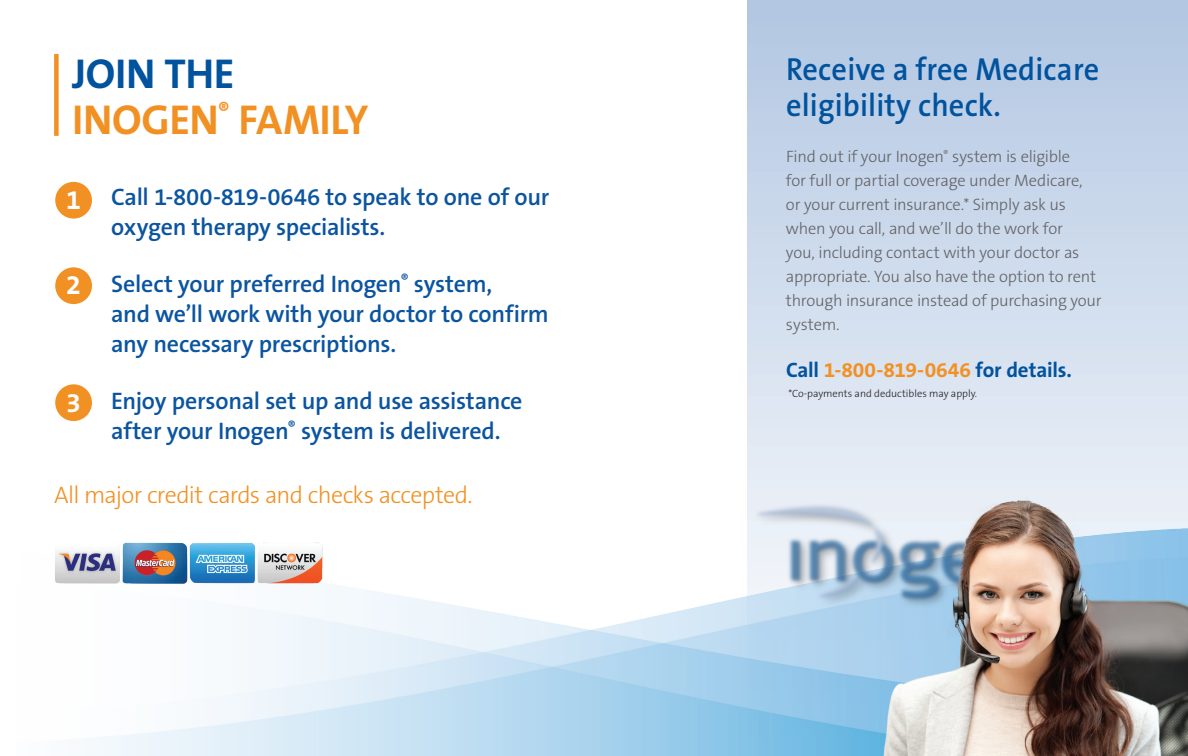
<style>
.page{position:relative;width:1188px;height:756px;background:#fff}
.page>*{position:absolute;margin:0;border:0;box-sizing:border-box;transform-origin:0 0}
.t1{font:700 42px/46.5px "The Sans B7";letter-spacing:-.01em;color:#f29123}
.t2{font:600 31.95px/36px "The Sans B6";letter-spacing:.005em;color:#01539e;scale:.95 1}
.t3{font:700 27px "The Sans B7";color:#fff}
.t4{font:600 24px/30px "The Sans B6";letter-spacing:-.01em;color:#0a54a0}
.t5{font:300 24px "The Sans B3";letter-spacing:-.03em;color:#f29123}
.t6{font:700 21px "The Sans B7";letter-spacing:-.005em;color:#01539e}
.t7{font:300 16.5px/24px "The Sans B3";letter-spacing:-.015em;color:#636366}
.t8{font:300 10.5px "The Sans B3";color:#231f20}
.s1{color:#01539e}
.s2{color:#f29123}
</style>
<div class="page">
<img style="left:55px;top:0;width:1133px;height:756px">
<img style="left:565px;top:487px;width:623px;height:269px">
<img style="left:55px;top:543px;width:268px;height:41px">
<div style="left:54px;top:54px;width:5px;height:82px;background:#f29123"></div>
<h1 class="t1" style="left:72px;top:52px;width:298px"><span class="s1">JOIN THE<br></span>INOGEN<sup>®</sup> FAMILY</h1>
<h3 class="t3" style="left:66px;top:185px;width:16px">1</h3>
<h3 class="t3" style="left:66px;top:271px;width:16px">2</h3>
<h3 class="t3" style="left:66px;top:388px;width:16px">3</h3>
<h3 class="t4" style="left:111px;top:183px;width:440px">Call 1-800-819-0646 to speak to one of our oxygen therapy specialists.</h3>
<h3 class="t4" style="left:111px;top:270px;width:439px">Select your preferred Inogen<sup>®</sup> system,<br>and we’ll work with your doctor to confirm any necessary prescriptions.</h3>
<h3 class="t4" style="left:111px;top:387px;width:413px">Enjoy personal set up and use assistance after your Inogen<sup>®</sup> system is delivered.</h3>
<h3 class="t5" style="left:54px;top:483px;width:420px">All major credit cards and checks accepted.</h3>
<h2 class="t2" style="left:786px;top:52px;width:331px">Receive a free Medicare eligibility check.</h2>
<p class="t7" style="left:786px;top:145px;width:317px">Find out if your Inogen<sup>®</sup> system is eligible<br>for full or partial coverage under Medicare,<br>or your current insurance.* Simply ask us when you call, and we’ll do the work for<br>you, including contact with your doctor as appropriate. You also have the option to rent through insurance instead of purchasing your system.</p>
<p class="t6" style="left:786px;top:358px;width:287px">Call <span class="s2">1-800-819-0646</span> for details.</p>
<p class="t8" style="left:788px;top:388px;width:190px">*Co-payments and deductibles may apply.</p>
</div>
